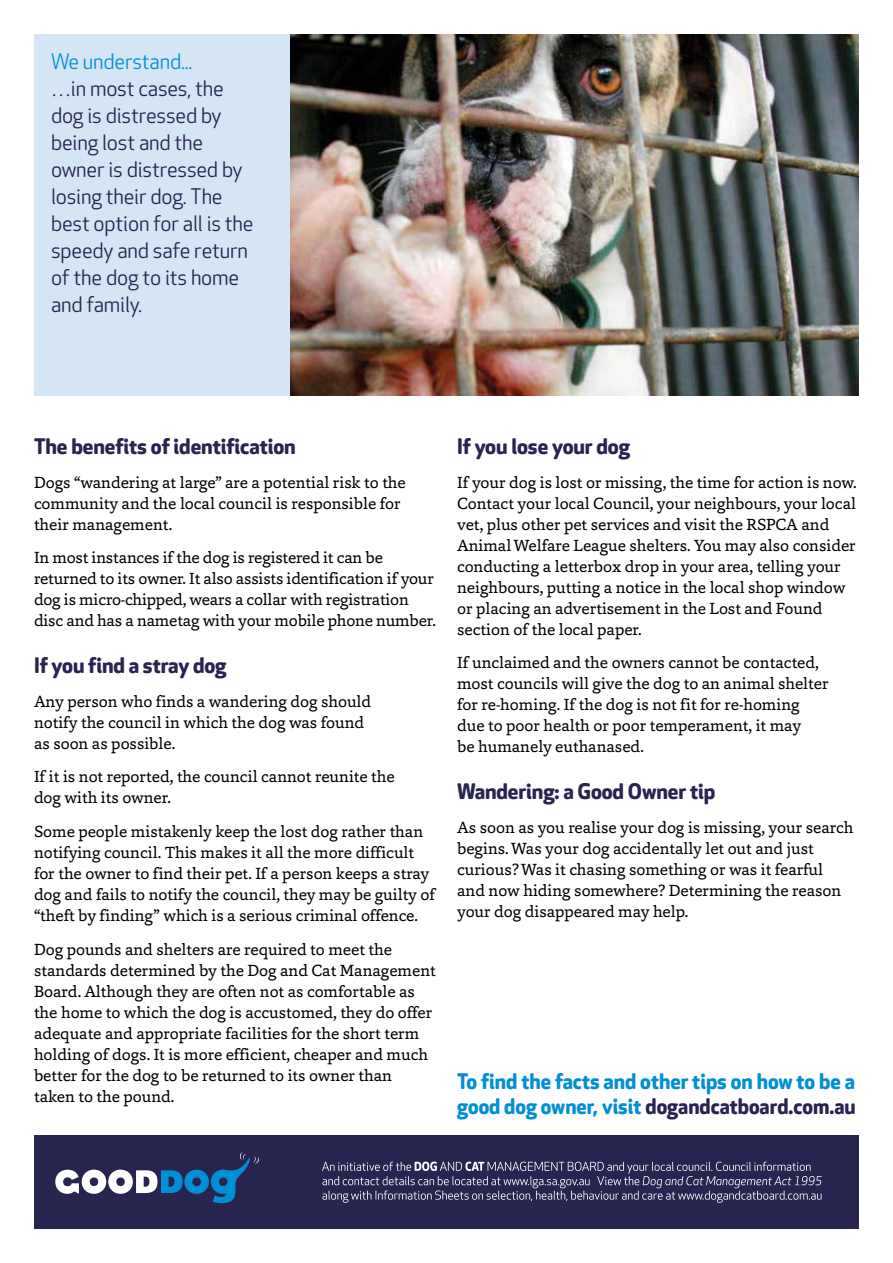
<style>
.page{position:relative;width:893px;height:1263px;background:#fff}
.page>*{position:absolute;margin:0;border:0;box-sizing:border-box;transform-origin:0 0}
.t1{font:21px/27px "Apex Rounded";letter-spacing:-.01em;color:#27244f}
.t2{font:700 21px "Apex Rounded";letter-spacing:-.005em;color:#27244f}
.t3{font:700 21px/25.2px "Apex Rounded";color:#008fd5}
.t4{font:21px "Apex Rounded";letter-spacing:-.01em;color:#008fd5}
.t5{font:16.5px/21px "Capita";letter-spacing:-.005em;color:#000}
.s1{color:#27244f}
</style>
<div class="page">
<div style="left:34px;top:1135px;width:825px;height:94px;background:#27244f"></div>
<img style="left:289px;top:34px;width:570px;height:361px">
<div style="left:34px;top:34px;width:255px;height:361px;background:#d4e6f6"></div>
<svg style="left:55px;top:1152px;width:204px;height:51px"></svg>
<svg style="left:322px;top:1161px;width:500px;height:42px"></svg>
<p class="t4" style="left:51px;top:50px;width:143px">We understand...</p>
<p class="t1" style="left:51px;top:76px;width:204px">…in most cases, the dog is distressed by being lost and the owner is distressed by losing their dog. The best option for all is the speedy and safe return of the dog to its home and family.</p>
<p class="t2" style="left:34px;top:434px;width:263px">The benefits of identification</p>
<p class="t5" style="left:34px;top:471px;width:373px">Dogs “wandering at large” are a potential risk to the community and the local council is responsible for their management.</p>
<p class="t5" style="left:34px;top:547px;width:403px">In most instances if the dog is registered it can be returned to its owner. It also assists identification if your dog is micro-chipped, wears a collar with registration disc and has a nametag with your mobile phone number.</p>
<p class="t2" style="left:34px;top:653px;width:194px">If you find a stray dog</p>
<p class="t5" style="left:34px;top:690px;width:339px">Any person who finds a wandering dog should notify the council in which the dog was found as soon as possible.</p>
<p class="t5" style="left:34px;top:766px;width:362px">If it is not reported, the council cannot reunite the dog with its owner.</p>
<p class="t5" style="left:34px;top:821px;width:402px">Some people mistakenly keep the lost dog rather than notifying council. This makes it all the more difficult for the owner to find their pet. If a person keeps a stray dog and fails to notify the council, they may be guilty of “theft by finding” which is a serious criminal offence.</p>
<p class="t5" style="left:34px;top:938px;width:403px">Dog pounds and shelters are required to meet the standards determined by the Dog and Cat Management Board. Although they are often not as comfortable as the home to which the dog is accustomed, they do offer adequate and appropriate facilities for the short term holding of dogs. It is more efficient, cheaper and much better for the dog to be returned to its owner than taken to the pound.</p>
<p class="t2" style="left:457px;top:434px;width:174px">If you lose your dog</p>
<p class="t5" style="left:457px;top:471px;width:401px">If your dog is lost or missing, the time for action is now.<br>Contact your local Council, your neighbours, your local vet, plus other pet services and visit the RSPCA and Animal Welfare League shelters. You may also consider conducting a letterbox drop in your area, telling your neighbours, putting a notice in the local shop window or placing an advertisement in the Lost and Found section of the local paper.</p>
<p class="t5" style="left:457px;top:652px;width:373px">If unclaimed and the owners cannot be contacted, most councils will give the dog to an animal shelter for re-homing. If the dog is not fit for re-homing due to poor health or poor temperament, it may<br>be humanely euthanased.</p>
<p class="t2" style="left:457px;top:779px;width:260px">Wandering: a Good Owner tip</p>
<p class="t5" style="left:457px;top:816px;width:398px">As soon as you realise your dog is missing, your search begins. Was your dog accidentally let out and just curious? Was it chasing something or was it fearful and now hiding somewhere? Determining the reason your dog disappeared may help.</p>
<p class="t3" style="left:457px;top:1069px;width:400px">To find the facts and other tips on how to be a good dog owner, visit <span class="s1">dogandcatboard.com.au</span></p>
</div>
